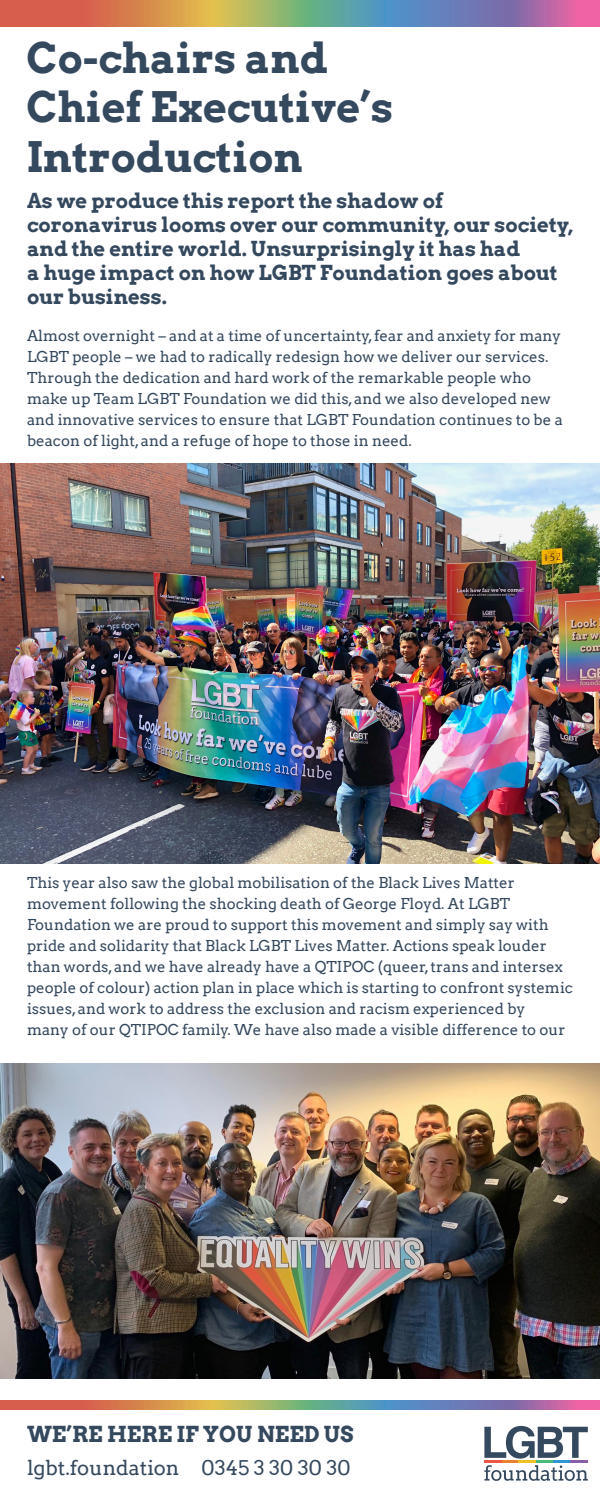
<style>
.page{position:relative;width:600px;height:1500px;background:#fff}
.page>*{position:absolute;margin:0;border:0;box-sizing:border-box;transform-origin:0 0}
.t1{font:700 41.25px/49.5px "Arvo";color:#35495e}
.t2{font:700 21.6px "Arvo";color:#35495e}
.t3{font:700 20.25px/24px "Arvo";color:#35495e}
.t4{font:20.25px "Arvo";color:#35495e}
.t5{font:15px/21px "Arvo";color:#35495e}
</style>
<div class="page">
<svg style="left:0;top:1401px;width:600px;height:9px;background:#a58780"></svg>
<hr style="left:502px;top:1460px;width:17px;height:3px;background:#e9822f">
<hr style="left:484px;top:1460px;width:18px;height:3px;background:#ee5646">
<hr style="left:519px;top:1460px;width:17px;height:3px;background:#eec227">
<hr style="left:536px;top:1460px;width:17px;height:3px;background:#49ba78">
<hr style="left:553px;top:1460px;width:18px;height:3px;background:#2e96d3">
<hr style="left:571px;top:1460px;width:17px;height:3px;background:#895fa8">
<svg style="left:484px;top:1426px;width:104px;height:33px"></svg>
<svg style="left:484px;top:1465px;width:104px;height:16px"></svg>
<svg style="left:0;top:0;width:600px;height:27px;background:#a58780"></svg>
<img style="left:0;top:463px;width:600px;height:400px">
<img style="left:0;top:1064px;width:600px;height:314px">
<p class="t1" style="left:27px;top:33px;width:368px">Co-chairs and<br>Chief Executive’s<br>Introduction</p>
<p class="t3" style="left:27px;top:189px;width:548px">As we produce this report the shadow of coronavirus looms over our community, our society, and the entire world. Unsurprisingly it has had<br>a huge impact on how LGBT Foundation goes about our business.</p>
<p class="t5" style="left:27px;top:326px;width:537px">Almost overnight – and at a time of uncertainty, fear and anxiety for many LGBT people – we had to radically redesign how we deliver our services.<br>Through the dedication and hard work of the remarkable people who make up Team LGBT Foundation we did this, and we also developed new and innovative services to ensure that LGBT Foundation continues to be a beacon of light, and a refuge of hope to those in need.</p>
<p class="t5" style="left:27px;top:872px;width:548px">This year also saw the global mobilisation of the Black Lives Matter movement following the shocking death of George Floyd. At LGBT Foundation we are proud to support this movement and simply say with pride and solidarity that Black LGBT Lives Matter. Actions speak louder than words, and we have already have a QTIPOC (queer, trans and intersex people of colour) action plan in place which is starting to confront systemic issues, and work to address the exclusion and racism experienced by<br>many of our QTIPOC family. We have also made a visible difference to our</p>
<h2 class="t2" style="left:27px;top:1421px;width:328px">WE’RE HERE IF YOU NEED US</h2>
<h3 class="t4" style="left:27px;top:1456px;width:325px">lgbt.foundation 0345 3 30 30 30</h3>
</div>
